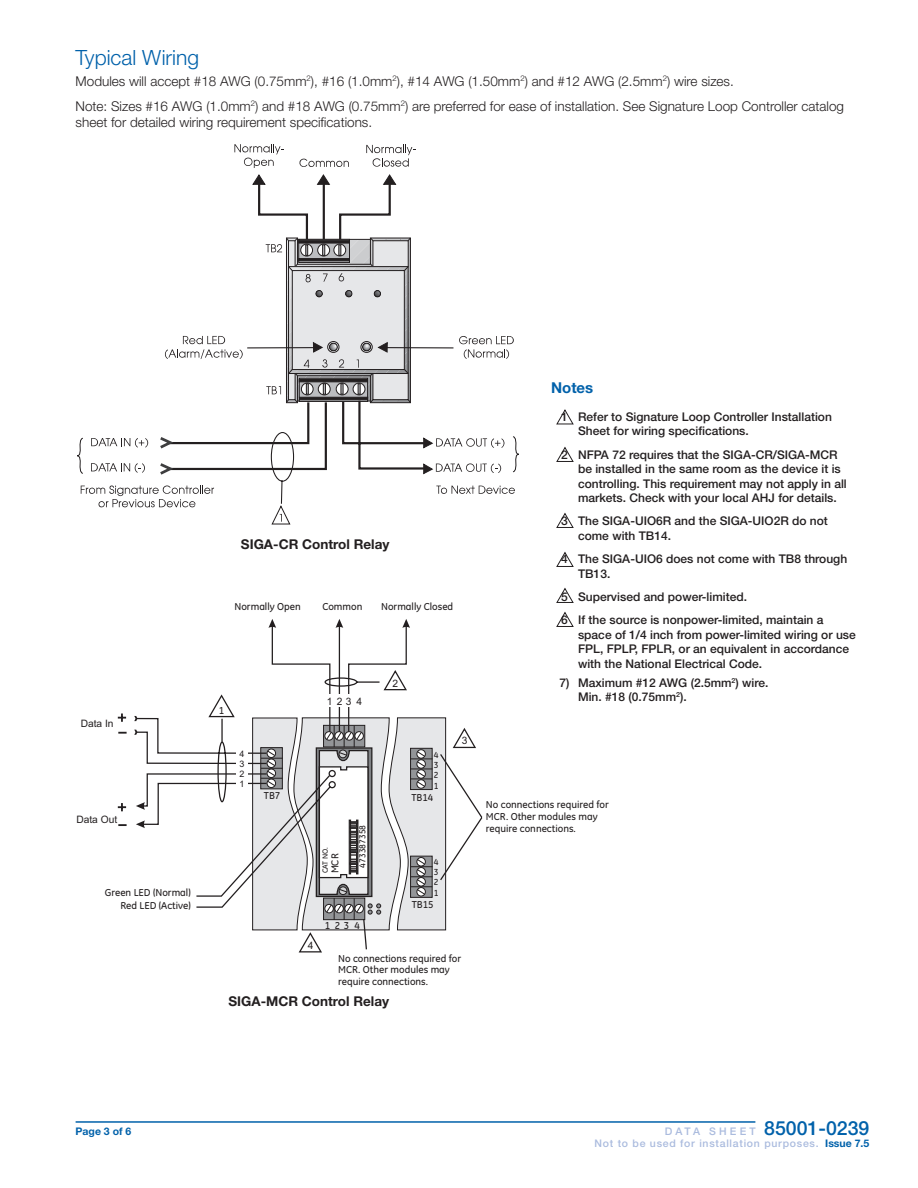
<style>
.page{position:relative;width:918px;height:1188px;background:#fff}
.page>*{position:absolute;margin:0;border:0;box-sizing:border-box;transform-origin:0 0}
.HEAD{font:300 21px "Helvetica Neue LT Std";color:#0161aa}
.t1{font:500 19.5px "Helvetica Neue LT Std";color:#0161aa}
.BODY{font:700 15px "Helvetica Neue LT Std";color:#0161aa}
.BODY-2{font:300 13.5px/16.2px "Helvetica Neue LT Std";color:#231f20}
.BODY-3{font:700 13.5px "Helvetica Neue LT Std";color:#231f20}
.t2{font:500 12px/14.4px "Helvetica Neue LT Std";color:#231f20}
.t3{font:500 10.5px "Helvetica Neue LT Std";letter-spacing:.07em;color:#aabbde}
.t4{font:700 10.5px "Helvetica Neue LT Std";color:#0161aa}
.t5{font:500 10.2px/11.7px "GE Inspira";color:#231f20}
.t6{font:10.2px "Arial";color:#231f20}
.t7{font:500 9px/10.4px "GE Inspira";color:#231f20;text-align:justify}
.t8{font:9px/10.1px "Arial";color:#231f20;text-align:justify}
.t9{font:500 7.65px "GE Inspira";color:#231f20}
.s1{font-size:10.5px;color:#aabbde}
.s2{font-weight:700;color:#0161aa}
</style>
<div class="page">
<hr style="left:76px;top:1121px;width:679px;height:2px;background:#0161aa">
<svg style="left:234px;top:144px;width:50px;height:24px"></svg>
<svg style="left:299px;top:159px;width:50px;height:8px"></svg>
<svg style="left:366px;top:145px;width:50px;height:22px"></svg>
<svg style="left:77px;top:174px;width:442px;height:351px"></svg>
<svg style="left:118px;top:732px;width:9px;height:2px"></svg>
<svg style="left:118px;top:824px;width:9px;height:2px"></svg>
<svg style="left:118px;top:714px;width:8px;height:8px"></svg>
<svg style="left:118px;top:803px;width:8px;height:8px"></svg>
<svg style="left:134px;top:619px;width:343px;height:334px"></svg>
<svg style="left:556px;top:409px;width:18px;height:16px"></svg>
<svg style="left:556px;top:447px;width:18px;height:15px"></svg>
<svg style="left:556px;top:513px;width:18px;height:15px"></svg>
<svg style="left:556px;top:552px;width:18px;height:15px"></svg>
<svg style="left:556px;top:588px;width:18px;height:15px"></svg>
<svg style="left:556px;top:612px;width:18px;height:15px"></svg>
<p class="HEAD" style="left:76px;top:45px;width:125px">Typical Wiring</p>
<p class="BODY-2" style="left:76px;top:73px;width:660px">Modules will accept #18 AWG (0.75mm<sup>2</sup>), #16 (1.0mm<sup>2</sup>), #14 AWG (1.50mm<sup>2</sup>) and #12 AWG (2.5mm<sup>2</sup>) wire sizes.</p>
<p class="BODY-2" style="left:76px;top:98px;width:770px">Note: Sizes #16 AWG (1.0mm<sup>2</sup>) and #18 AWG (0.75mm<sup>2</sup>) are preferred for ease of installation. See Signature Loop Controller catalog sheet for detailed wiring requirement specifications.</p>
<p class="t6" style="left:81px;top:718px;width:34px">Data In</p>
<p class="t6" style="left:76px;top:813px;width:42px">Data Out</p>
<p class="t5" style="left:105px;top:886px;width:88px;line-height:12.8px;text-align:right">Green LED (Normal)<br>Red LED (Active)</p>
<p class="BODY-3" style="left:241px;top:536px;width:150px">SIGA-CR Control Relay</p>
<p class="t5" style="left:234px;top:601px;width:68px">Normally Open</p>
<p class="t5" style="left:322px;top:601px;width:42px">Common</p>
<p class="t5" style="left:381px;top:601px;width:74px">Normally Closed</p>
<p class="t5" style="left:219px;top:704px;width:7px">1</p>
<p class="t8" style="left:240px;top:748px;width:6px">4<br>3<br>2<br>1</p>
<p class="t5" style="left:264px;top:790px;width:18px">TB7</p>
<p class="t6" style="left:327px;top:695px;width:37px">1234</p>
<p class="t9" style="left:321px;top:873px;width:28px;rotate:-90deg">CAT NO.</p>
<p class="t5" style="left:329px;top:873px;width:21px;rotate:-90deg">MCR</p>
<p class="t7" style="left:357px;top:868px;width:44px;rotate:-90deg">473387358</p>
<p class="t6" style="left:308px;top:939px;width:7px">4</p>
<p class="t5" style="left:325px;top:919px;width:36px">1234</p>
<p class="t6" style="left:392px;top:677px;width:7px">2</p>
<p class="t7" style="left:434px;top:749px;width:6px">4<br>3<br>2<br>1</p>
<p class="t5" style="left:411px;top:792px;width:23px">TB14</p>
<p class="t7" style="left:434px;top:857px;width:6px">4<br>3<br>2<br>1</p>
<p class="t5" style="left:412px;top:899px;width:23px">TB15</p>
<p class="t6" style="left:462px;top:735px;width:7px">3</p>
<p class="t5" style="left:338px;top:952px;width:125px">No connections required for<br>MCR. Other modules may require connections.</p>
<p class="BODY-3" style="left:228px;top:993px;width:162px">SIGA-MCR Control Relay</p>
<p class="BODY" style="left:551px;top:378px;width:44px">Notes</p>
<p class="t2" style="left:578px;top:409px;width:255px;text-indent:-17px">1 Refer to Signature Loop Controller Installation<br>Sheet for wiring specifications.</p>
<p class="t2" style="left:578px;top:447px;width:270px;text-indent:-17px">2 NFPA 72 requires that the SIGA-CR/SIGA-MCR be installed in the same room as the device it is controlling. This requirement may not apply in all markets. Check with your local AHJ for details.</p>
<p class="t2" style="left:578px;top:514px;width:251px;text-indent:-17px">3 The SIGA-UIO6R and the SIGA-UIO2R do not come with TB14.</p>
<p class="t2" style="left:578px;top:552px;width:271px;text-indent:-17px">4 The SIGA-UIO6 does not come with TB8 through<br>TB13.</p>
<p class="t2" style="left:561px;top:589px;width:187px">5 Supervised and power-limited.</p>
<p class="t2" style="left:578px;top:613px;width:279px;text-indent:-17px">6 If the source is nonpower-limited, maintain a space of 1/4 inch from power-limited wiring or use FPL, FPLP, FPLR, or an equivalent in accordance with the National Electrical Code.</p>
<p class="t2" style="left:578px;top:675px;width:192px;text-indent:-19px">7) Maximum #12 AWG (2.5mm<sup>2</sup>) wire.<br>Min. #18 (0.75mm<sup>2</sup>).</p>
<p class="t5" style="left:486px;top:799px;width:125px">No connections required for<br>MCR. Other modules may require connections.</p>
<p class="t4" style="left:76px;top:1124px;width:57px">Page 3 of 6</p>
<p class="t1" style="left:665px;top:1116px;width:206px"><span class="s1">D A T A S H E E T</span> 85001-0239</p>
<p class="t3" style="left:595px;top:1137px;width:276px">Not to be used for installation purposes. <span class="s2">Issue 7.5</span></p>
</div>
